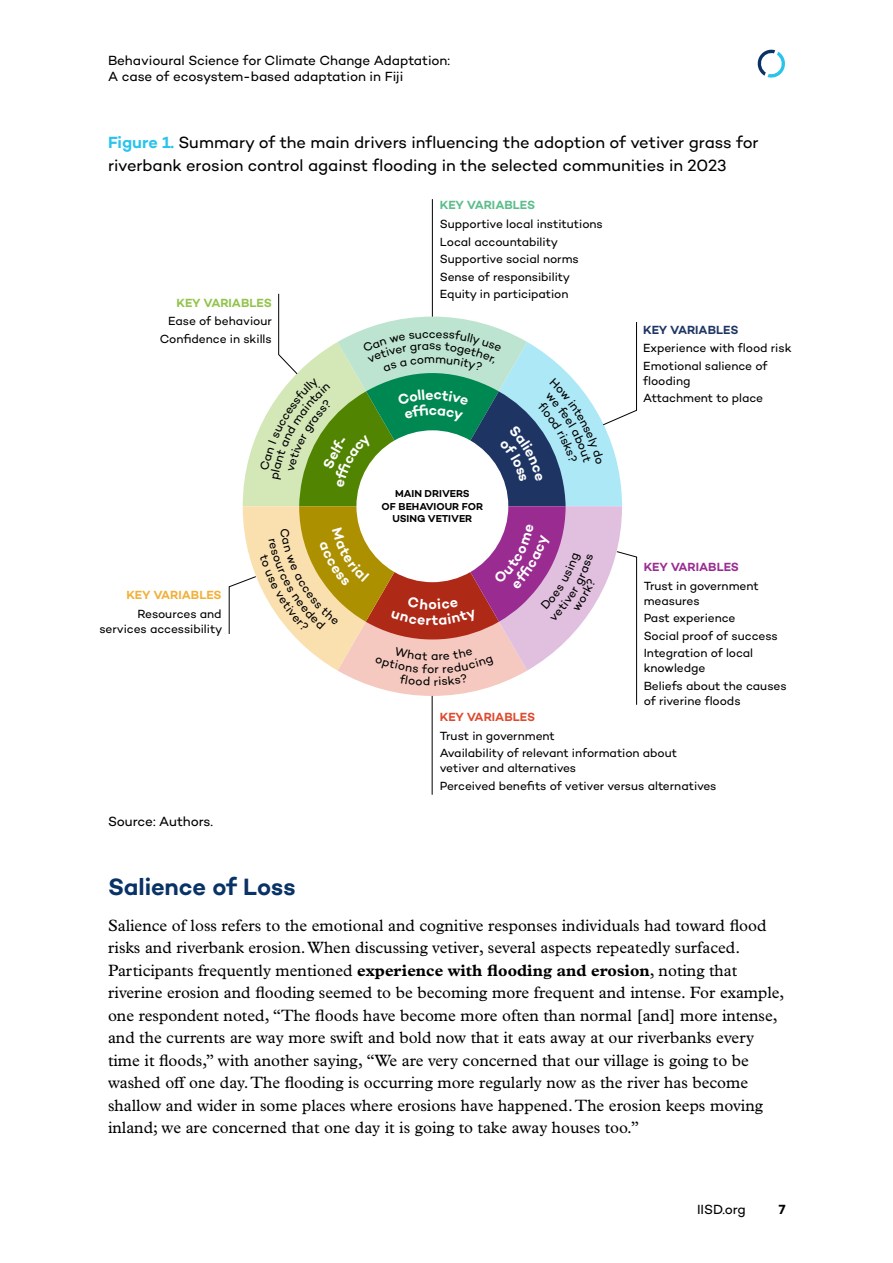
<style>
.page{position:relative;width:893px;height:1263px;background:#fff}
.page>*{position:absolute;margin:0;border:0;box-sizing:border-box;transform-origin:0 0}
.t1{font:600 24px "Campton";letter-spacing:-.005em;color:#093266}
.t2{font:16.5px/22.5px "Plantin MT Pro";color:#000}
.t3{font:16.5px/22.5px "Campton";letter-spacing:-.005em;color:#000}
.t4{font:600 14.4px "Campton";color:#fff}
.t5{font:13.5px/16.5px "Campton";letter-spacing:-.005em;color:#000}
.t6{font:600 13.5px "Campton";color:#000}
.t7{font:12px/17.4px "Campton";letter-spacing:-.005em;color:#000}
.t8{font:600 12px "Campton";letter-spacing:-.005em;color:#5bbd8a}
.t9{font:600 12px "Campton";letter-spacing:-.005em;color:#1e3564}
.t10{font:600 12px "Campton";letter-spacing:-.005em;color:#992b91}
.t11{font:600 12px "Campton";letter-spacing:-.005em;color:#91c44a}
.t12{font:600 12px "Campton";letter-spacing:-.005em;color:#f1b038}
.t13{font:600 12px "Campton";letter-spacing:-.005em;color:#dd4a2e}
.t14{font:600 10.2px/12.6px "Campton";color:#000;text-align:center}
.s1{font-weight:600;color:#29c3ec}
.s2{font-weight:700}
</style>
<div class="page">
<svg style="left:757px;top:49px;width:28px;height:29px"></svg>
<hr style="left:432px;top:199px;width:1px;height:118px;background:#000">
<hr style="left:432px;top:696px;width:1px;height:99px;background:#000">
<svg style="left:229px;top:293px;width:408px;height:412px"></svg>
<p class="t5" style="left:108px;top:52px;width:344px">Behavioural Science for Climate Change Adaptation:<br>A case of ecosystem-based adaptation in Fiji</p>
<p class="t3" style="left:108px;top:131px;width:652px"><span class="s1">Figure 1.</span> Summary of the main drivers influencing the adoption of vetiver grass for riverbank erosion control against flooding in the selected communities in 2023</p>
<p class="t11" style="left:177px;top:295px;width:97px">KEY VARIABLES</p>
<p class="t7" style="left:160px;top:312px;width:114px;text-align:right">Ease of behaviour<br>Confidence in skills</p>
<p class="t12" style="left:126px;top:588px;width:97px">KEY VARIABLES</p>
<p class="t7" style="left:99px;top:606px;width:124px;line-height:15px;text-align:right">Resources and services accessibility</p>
<p class="t5" style="left:108px;top:812px;width:107px">Source: Authors.</p>
<p class="t8" style="left:440px;top:198px;width:97px">KEY VARIABLES</p>
<p class="t7" style="left:440px;top:215px;width:164px">Supportive local institutions<br>Local accountability<br>Supportive social norms<br>Sense of responsibility<br>Equity in participation</p>
<p class="t7" style="left:429px;top:325px;width:8px">c</p>
<p class="t7" style="left:429px;top:336px;width:8px">s</p>
<p class="t4" style="left:429px;top:401px;width:10px">c</p>
<p class="t14" style="left:382px;top:487px;width:103px">MAIN DRIVERS<br>OF BEHAVIOUR FOR<br>USING VETIVER</p>
<p class="t4" style="left:429px;top:595px;width:10px">o</p>
<p class="t9" style="left:643px;top:322px;width:97px">KEY VARIABLES</p>
<p class="t7" style="left:643px;top:339px;width:150px">Experience with flood risk<br>Emotional salience of</p>
<p class="t7" style="left:643px;top:372px;width:121px">flooding<br>Attachment to place</p>
<p class="t10" style="left:644px;top:559px;width:97px">KEY VARIABLES</p>
<p class="t7" style="left:644px;top:578px;width:117px;line-height:15px">Trust in government measures</p>
<p class="t7" style="left:644px;top:609px;width:136px">Past experience<br>Social proof of success<br>Integration of local</p>
<p class="t7" style="left:644px;top:659px;width:144px">knowledge<br>Beliefs about the causes</p>
<p class="t7" style="left:644px;top:692px;width:98px">of riverine floods</p>
<p class="t13" style="left:440px;top:709px;width:97px">KEY VARIABLES</p>
<p class="t7" style="left:440px;top:727px;width:239px">Trust in government<br>Availability of relevant information about</p>
<p class="t7" style="left:440px;top:759px;width:278px">vetiver and alternatives<br>Perceived benefits of vetiver versus alternatives</p>
<h1 class="t1" style="left:108px;top:871px;width:189px">Salience of Loss</h1>
<p class="t2" style="left:108px;top:914px;width:678px">Salience of loss refers to the emotional and cognitive responses individuals had toward flood risks and riverbank erosion. When discussing vetiver, several aspects repeatedly surfaced.<br>Participants frequently mentioned <span class="s2">experience with flooding and erosion</span>, noting that riverine erosion and flooding seemed to be becoming more frequent and intense. For example, one respondent noted, “The floods have become more often than normal [and] more intense, and the currents are way more swift and bold now that it eats away at our riverbanks every time it floods,” with another saying, “We are very concerned that our village is going to be washed off one day. The flooding is occurring more regularly now as the river has become shallow and wider in some places where erosions have happened. The erosion keeps moving inland; we are concerned that one day it is going to take away houses too.”</p>
<p class="t5" style="left:697px;top:1201px;width:50px">IISD.org</p>
<p class="t6" style="left:779px;top:1201px;width:8px">7</p>
</div>
